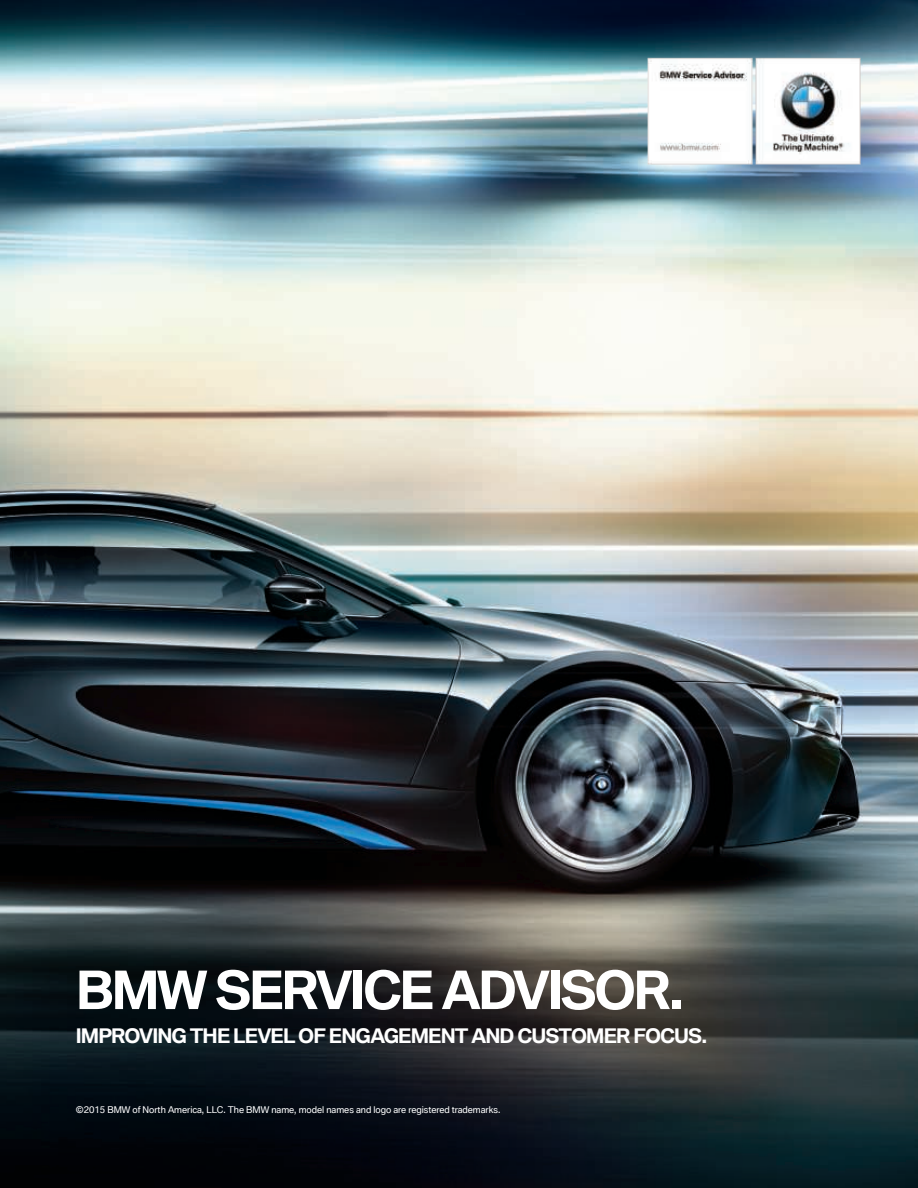
<style>
.page{position:relative;width:918px;height:1188px;background:#fff}
.page>*{position:absolute;margin:0;border:0;box-sizing:border-box;transform-origin:0 0}
.t1{font:700 51px "BMW Type Global Pro";letter-spacing:-.055em;color:#fff}
.t2{font:700 19.5px "BMW Type Global Pro";letter-spacing:-.045em;color:#fff}
.t3{font:9px "BMW Type Global Pro";color:#fff}
</style>
<div class="page">
<img style="left:0;top:0;width:918px;height:1188px">
<img style="left:644px;top:56px;width:220px;height:110px">
<h1 class="t1" style="left:76px;top:962px;width:610px">BMW SERVICE ADVISOR.</h1>
<h2 class="t2" style="left:76px;top:1025px;width:633px">IMPROVING THE LEVEL OF ENGAGEMENT AND CUSTOMER FOCUS.</h2>
<p class="t3" style="left:76px;top:1104px;width:426px">©2015 BMW of North America, LLC. The BMW name, model names and logo are registered trademarks.</p>
</div>
